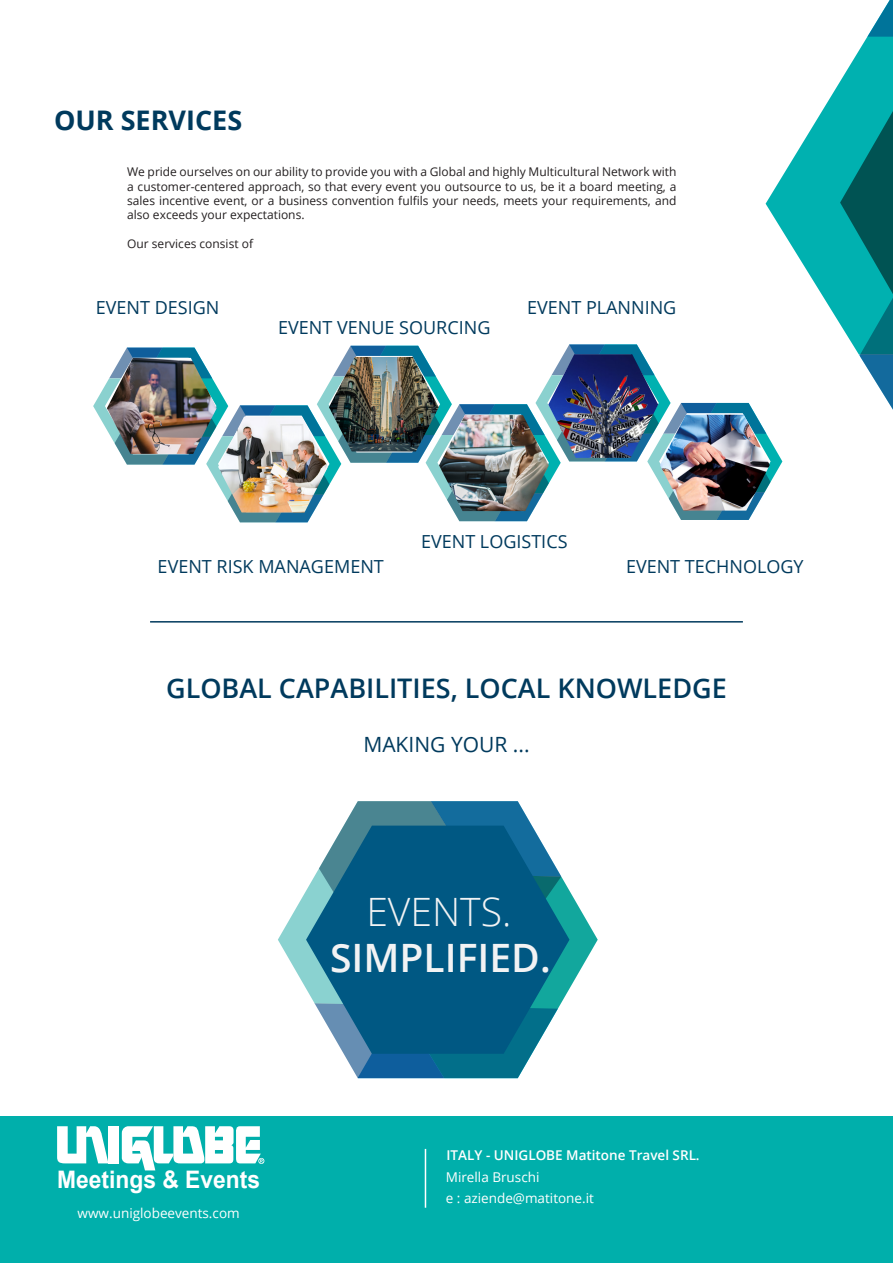
<style>
.page{position:relative;width:893px;height:1263px;background:#fff}
.page>*{position:absolute;margin:0;border:0;box-sizing:border-box;transform-origin:0 0}
.t1{font:600 39.15px/46.2px "Open Sans";color:#f2f3f4;text-align:center}
.t2{font:600 27px "Open Sans";color:#003a5d}
.t3{font:700 27px "Open Sans";color:#003a5d}
.t4{font:700 24.15px "Arial";color:#fff;scale:.95 1}
.t5{font:21px "Open Sans";color:#003a5d}
.t6{font:18px "Open Sans";color:#003a5d}
.t7{font:13.5px "Open Sans";color:#fff}
.t8{font:600 13.5px "Open Sans";color:#fff}
.t9{font:12px/14.4px "Open Sans";color:#231f20;text-align:justify}
.s1{font-weight:300}
</style>
<div class="page">
<div style="left:0;top:1117px;width:893px;height:146px;background:#00afab"></div>
<hr style="left:425px;top:1149px;width:1px;height:59px;background:#fff">
<svg style="left:57px;top:1126px;width:51px;height:37px"></svg>
<div style="left:109px;top:1126px;width:10px;height:37px;background:#fff"></div>
<svg style="left:122px;top:1126px;width:142px;height:44px"></svg>
<hr style="left:150px;top:621px;width:593px;height:2px;background:#003a5d">
<svg style="left:278px;top:801px;width:320px;height:277px"></svg>
<svg style="left:306px;top:826px;width:263px;height:228px;background:#1e6f92"></svg>
<svg style="left:93px;top:0;width:800px;height:522px"></svg>
<img style="left:107px;top:358px;width:110px;height:96px">
<img style="left:218px;top:417px;width:110px;height:95px">
<img style="left:329px;top:357px;width:110px;height:94px">
<img style="left:439px;top:415px;width:110px;height:96px">
<img style="left:548px;top:354px;width:110px;height:104px">
<img style="left:660px;top:415px;width:110px;height:96px">
<p class="t3" style="left:54px;top:101px;width:190px">OUR SERVICES</p>
<p class="t9" style="left:127px;top:164px;width:551px">We pride ourselves on our ability to provide you with a Global and highly Multicultural Network with a customer-centered approach, so that every event you outsource to us, be it a board meeting, a sales incentive event, or a business convention fulfils your needs, meets your requirements, and also exceeds your expectations.</p>
<p class="t9" style="left:127px;top:236px;width:127px">Our services consist of</p>
<p class="t6" style="left:96px;top:295px;width:125px">EVENT DESIGN</p>
<p class="t6" style="left:527px;top:295px;width:151px">EVENT PLANNING</p>
<p class="t6" style="left:278px;top:315px;width:214px">EVENT VENUE SOURCING</p>
<p class="t6" style="left:158px;top:554px;width:228px">EVENT RISK MANAGEMENT</p>
<p class="t6" style="left:421px;top:529px;width:148px">EVENT LOGISTICS</p>
<p class="t6" style="left:626px;top:554px;width:179px">EVENT TECHNOLOGY</p>
<p class="t2" style="left:166px;top:670px;width:562px">GLOBAL CAPABILITIES, LOCAL KNOWLEDGE</p>
<p class="t5" style="left:363px;top:730px;width:168px">MAKING YOUR ...</p>
<p class="t1" style="left:330px;top:888px;width:222px"><span class="s1">EVENTS.<br></span>SIMPLIFIED.</p>
<p class="t8" style="left:446px;top:1146px;width:255px">ITALY - UNIGLOBE Matitone Travel SRL.</p>
<p class="t4" style="left:57px;top:1164px;width:215px">Meetings &amp; Events</p>
<p class="t7" style="left:446px;top:1168px;width:95px">Mirella Bruschi</p>
<p class="t7" style="left:446px;top:1188px;width:150px">e : aziende@matitone.it</p>
<p class="t7" style="left:78px;top:1204px;width:164px">www.uniglobeevents.com</p>
</div>
